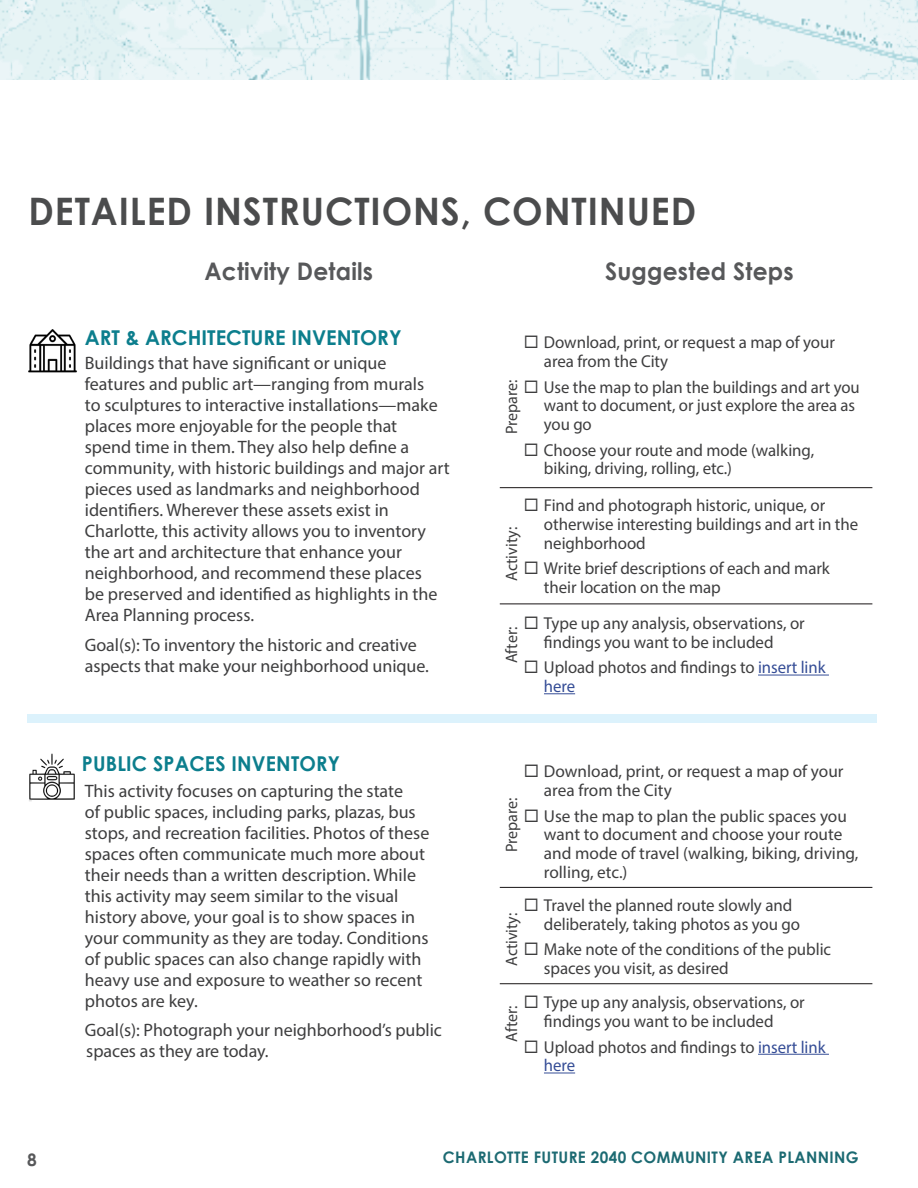
<style>
.page{position:relative;width:918px;height:1188px;background:#fff}
.page>*{position:absolute;margin:0;border:0;box-sizing:border-box;transform-origin:0 0}
.H2_-_White{font:700 37.8px "Century Gothic";letter-spacing:.025em;color:#4b4c4d;scale:.96 1}
.H4-tang{font:700 24.3px "Century Gothic";letter-spacing:.01em;color:#57585a;scale:.96 1}
.H4-tang-2{font:700 20.4px "Century Gothic";color:#0c7e8d}
.H4-tang-3{font:700 20.4px "Century Gothic";color:#0c7e8d;scale:.96 1}
.Body{font:18px/21px "Myriad Pro";color:#3e3e3f}
.t1{font:17.25px/18.8px "Myriad Pro";letter-spacing:-.005em;color:#3e3e3f}
.t2{font:700 17.25px "Century Gothic";color:#57585a}
.Body-2{font:16.5px "Myriad Pro";color:#3e3e3f}
.Body-3{font:16.5px "Myriad Pro";color:#3e3e3f;scale:.96 1}
.t3{font:700 15.9px "Century Gothic";letter-spacing:.025em;color:#1c6a72;scale:.96 1}
.s1{color:#354d96}
</style>
<div class="page">
<hr style="left:758px;top:1054px;width:71px;height:1px;background:#354d96">
<hr style="left:544px;top:1073px;width:31px;height:1px;background:#354d96">
<hr style="left:500px;top:887px;width:372px;height:1px;background:#231f20">
<hr style="left:500px;top:983px;width:372px;height:1px;background:#231f20">
<img style="left:29px;top:754px;width:46px;height:48px">
<svg style="left:0;top:0;width:918px;height:79px;fill:#e8f4f6"></svg>
<div style="left:27px;top:715px;width:850px;height:8px;background:#dcf2fc"></div>
<hr style="left:758px;top:675px;width:71px;height:1px;background:#354d96">
<hr style="left:544px;top:693px;width:31px;height:1px;background:#354d96">
<hr style="left:500px;top:487px;width:372px;height:1px;background:#231f20">
<hr style="left:500px;top:603px;width:372px;height:1px;background:#231f20">
<img style="left:28px;top:329px;width:49px;height:44px">
<p class="H2_-_White" style="left:28px;top:183px;width:697px">DETAILED INSTRUCTIONS, CONTINUED</p>
<p class="H4-tang" style="left:204px;top:253px;width:177px">Activity Details</p>
<p class="H4-tang" style="left:605px;top:253px;width:198px">Suggested Steps</p>
<p class="H4-tang-2" style="left:85px;top:322px;width:318px">ART &amp; ARCHITECTURE INVENTORY</p>
<p class="t1" style="left:544px;top:333px;width:292px">Download, print, or request a map of your area from the City</p>
<p class="t1" style="left:544px;top:377px;width:317px">Use the map to plan the buildings and art you want to document, or just explore the area as you go</p>
<p class="t1" style="left:544px;top:440px;width:272px">Choose your route and mode (walking, biking, driving, rolling, etc.)</p>
<p class="Body" style="left:85px;top:352px;width:366px">Buildings that have significant or unique features and public art—ranging from murals<br>to sculptures to interactive installations—make places more enjoyable for the people that<br>spend time in them. They also help define a community, with historic buildings and major art pieces used as landmarks and neighborhood identifiers. Wherever these assets exist in Charlotte, this activity allows you to inventory the art and architecture that enhance your neighborhood, and recommend these places<br>be preserved and identified as highlights in the Area Planning process.</p>
<p class="Body" style="left:85px;top:634px;width:346px">Goal(s): To inventory the historic and creative aspects that make your neighborhood unique.</p>
<p class="Body-2" style="left:502px;top:434px;width:56px;rotate:-90deg">Prepare:</p>
<p class="t1" style="left:544px;top:496px;width:316px">Find and photograph historic, unique, or otherwise interesting buildings and art in the neighborhood</p>
<p class="t1" style="left:544px;top:559px;width:287px">Write brief descriptions of each and mark their location on the map</p>
<p class="Body-2" style="left:502px;top:581px;width:56px;rotate:-90deg">Activity:</p>
<p class="t1" style="left:544px;top:614px;width:262px">Type up any analysis, observations, or findings you want to be included</p>
<p class="t1" style="left:544px;top:658px;width:283px">Upload photos and findings to <span class="s1">insert link here</span></p>
<p class="Body-2" style="left:502px;top:663px;width:38px;rotate:-90deg">After:</p>
<p class="H4-tang-3" style="left:82px;top:748px;width:270px">PUBLIC SPACES INVENTORY</p>
<p class="Body" style="left:85px;top:780px;width:346px">This activity focuses on capturing the state<br>of public spaces, including parks, plazas, bus stops, and recreation facilities. Photos of these spaces often communicate much more about their needs than a written description. While this activity may seem similar to the visual history above, your goal is to show spaces in your community as they are today. Conditions of public spaces can also change rapidly with heavy use and exposure to weather so recent photos are key.</p>
<p class="Body" style="left:85px;top:1020px;width:359px">Goal(s): Photograph your neighborhood’s public spaces as they are today.</p>
<p class="Body-2" style="left:502px;top:852px;width:56px;rotate:-90deg">Prepare:</p>
<p class="Body-3" style="left:502px;top:966px;width:57px;rotate:-90deg">Activity:</p>
<p class="Body-2" style="left:502px;top:1042px;width:38px;rotate:-90deg">After:</p>
<p class="t1" style="left:544px;top:762px;width:301px">Download, print, or request a map of your area from the City</p>
<p class="t1" style="left:544px;top:806px;width:316px">Use the map to plan the public spaces you want to document and choose your route and mode of travel (walking, biking, driving, rolling, etc.)</p>
<p class="t1" style="left:544px;top:896px;width:258px">Travel the planned route slowly and deliberately, taking photos as you go</p>
<p class="t1" style="left:544px;top:940px;width:289px">Make note of the conditions of the public spaces you visit, as desired</p>
<p class="t1" style="left:544px;top:993px;width:262px">Type up any analysis, observations, or findings you want to be included</p>
<p class="t1" style="left:544px;top:1037px;width:283px">Upload photos and findings to <span class="s1">insert link here</span></p>
<p class="t2" style="left:27px;top:1147px;width:11px">8</p>
<p class="t3" style="left:443px;top:1145px;width:435px">CHARLOTTE FUTURE 2040 COMMUNITY AREA PLANNING</p>
</div>
